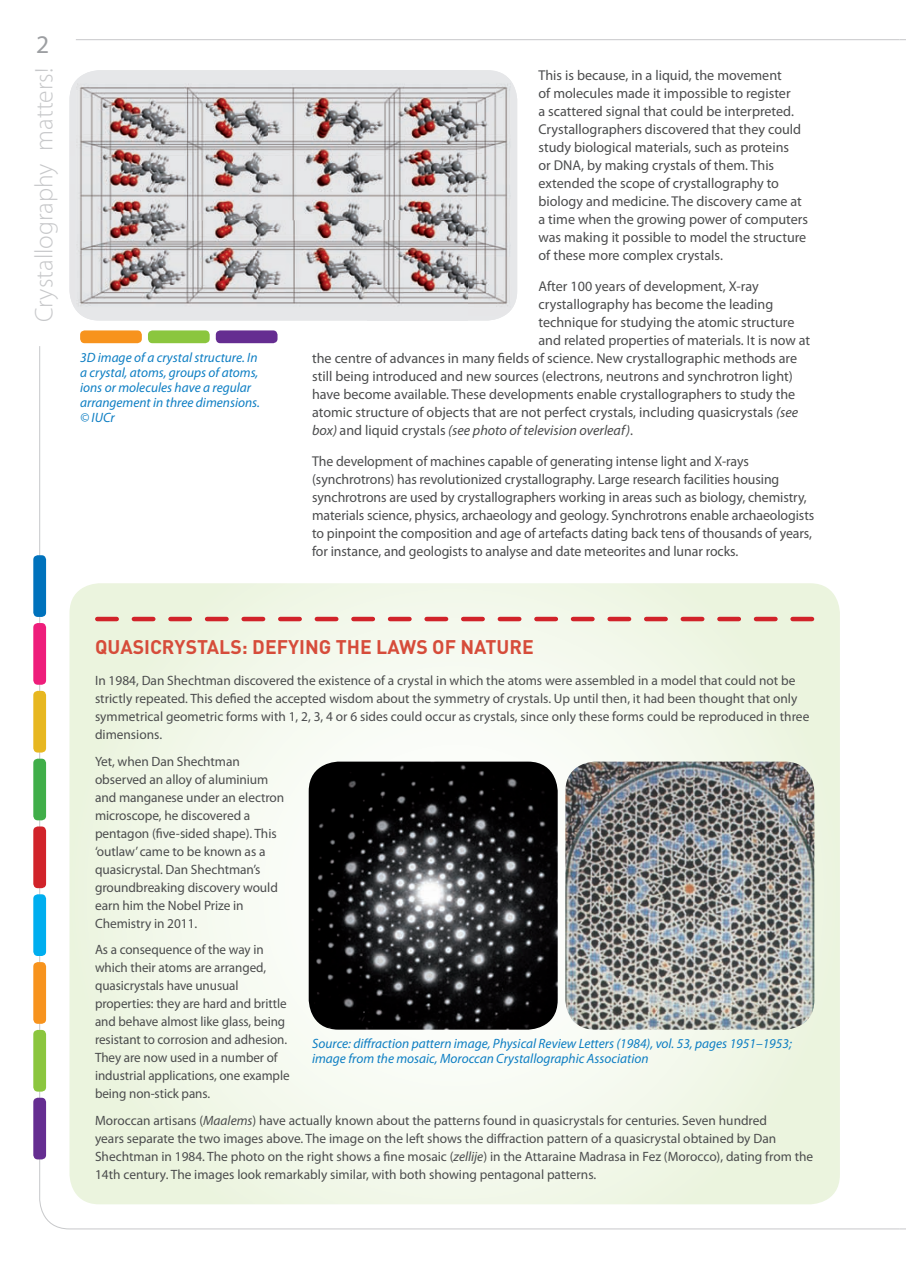
<style>
.page{position:relative;width:906px;height:1275px;background:#fff}
.page>*{position:absolute;margin:0;border:0;box-sizing:border-box;transform-origin:0 0}
.t1{font:300 25.5px "Myriad Pro";color:#c7c8ca}
.t2{font:25.5px "Myriad Pro";color:#9d9fa2}
.t3{font:700 19.5px "DIN";color:#d64c3a}
.t4{font:14.25px/18px "Myriad Pro";color:#4b4c4d}
.t5{font:italic 14.25px "Myriad Pro";color:#4b4c4d}
.t6{font:13.5px/18px "Myriad Pro";color:#4b4c4d}
.t7{font:italic 13.5px/15px "Myriad Pro";color:#0d7ec3}
.s1{font-style:italic}
.s2{font-style:normal}
</style>
<div class="page">
<hr style="left:76px;top:39px;width:823px;height:1px;background:#c7c8ca">
<svg style="left:69px;top:583px;width:770px;height:621px"></svg>
<svg style="left:97px;top:616px;width:714px;height:5px;background:#de8480"></svg>
<img style="left:565px;top:761px;width:249px;height:268px">
<img style="left:308px;top:761px;width:249px;height:268px">
<img style="left:69px;top:70px;width:448px;height:250px">
<div style="left:216px;top:330px;width:61px;height:13px;background:#652d91;border-radius:4px"></div>
<div style="left:148px;top:330px;width:61px;height:13px;background:#8bc63e;border-radius:4px"></div>
<div style="left:80px;top:330px;width:62px;height:13px;background:#f7931d;border-radius:4px"></div>
<div style="left:33px;top:1097px;width:13px;height:62px;background:#652d91;border-radius:4px"></div>
<div style="left:33px;top:1029px;width:13px;height:62px;background:#8bc63e;border-radius:4px"></div>
<div style="left:33px;top:961px;width:13px;height:62px;background:#f7931d;border-radius:4px"></div>
<div style="left:33px;top:894px;width:13px;height:61px;background:#00aeef;border-radius:4px"></div>
<div style="left:33px;top:758px;width:13px;height:62px;background:#40ae49;border-radius:4px"></div>
<div style="left:33px;top:826px;width:13px;height:62px;background:#d1232a;border-radius:4px"></div>
<div style="left:33px;top:690px;width:13px;height:62px;background:#e7b720;border-radius:4px"></div>
<div style="left:33px;top:623px;width:13px;height:61px;background:#ee1e7b;border-radius:4px"></div>
<div style="left:33px;top:555px;width:13px;height:62px;background:#0072bc;border-radius:4px"></div>
<h1 class="t2" style="left:36px;top:29px;width:15px">2</h1>
<h1 class="t1" style="left:28px;top:322px;width:256px;rotate:-90deg">Crystallography matters!</h1>
<p class="t7" style="left:80px;top:350px;width:181px">3D image of a crystal structure. In a crystal, atoms, groups of atoms, ions or molecules have a regular arrangement in three dimensions. © IUCr</p>
<p class="t4" style="left:538px;top:66px;width:271px">This is because, in a liquid, the movement<br>of molecules made it impossible to register<br>a scattered signal that could be interpreted.<br>Crystallographers discovered that they could study biological materials, such as proteins<br>or DNA, by making crystals of them. This extended the scope of crystallography to biology and medicine. The discovery came at a time when the growing power of computers was making it possible to model the structure of these more complex crystals.</p>
<p class="t4" style="left:538px;top:277px;width:222px">After 100 years of development, X-ray</p>
<p class="t4" style="left:538px;top:295px;width:236px">crystallography has become the leading</p>
<p class="t4" style="left:538px;top:313px;width:257px">technique for studying the atomic structure</p>
<p class="t4" style="left:538px;top:331px;width:273px">and related properties of materials. It is now at</p>
<p class="t4" style="left:312px;top:349px;width:486px">the centre of advances in many fields of science. New crystallographic methods are</p>
<p class="t4" style="left:312px;top:367px;width:482px">still being introduced and new sources (electrons, neutrons and synchrotron light)</p>
<p class="t4" style="left:312px;top:385px;width:484px">have become available. These developments enable crystallographers to study the</p>
<p class="t4" style="left:312px;top:403px;width:487px">atomic structure of objects that are not perfect crystals, including quasicrystals <span class="s1">(see</span></p>
<p class="t5" style="left:312px;top:421px;width:322px">box) <span class="s2">and liquid crystals</span> (see photo of television overleaf)<span class="s2">.</span></p>
<p class="t4" style="left:312px;top:452px;width:503px">The development of machines capable of generating intense light and X-rays (synchrotrons) has revolutionized crystallography. Large research facilities housing synchrotrons are used by crystallographers working in areas such as biology, chemistry, materials science, physics, archaeology and geology. Synchrotrons enable archaeologists to pinpoint the composition and age of artefacts dating back tens of thousands of years, for instance, and geologists to analyse and date meteorites and lunar rocks.</p>
<h2 class="t3" style="left:95px;top:634px;width:440px">QUASICRYSTALS: DEFYING THE LAWS OF NATURE</h2>
<p class="t6" style="left:95px;top:671px;width:715px">In 1984, Dan Shechtman discovered the existence of a crystal in which the atoms were assembled in a model that could not be strictly repeated. This defied the accepted wisdom about the symmetry of crystals. Up until then, it had been thought that only symmetrical geometric forms with 1, 2, 3, 4 or 6 sides could occur as crystals, since only these forms could be reproduced in three dimensions.</p>
<p class="t6" style="left:95px;top:751px;width:191px">Yet, when Dan Shechtman observed an alloy of aluminium and manganese under an electron microscope, he discovered a pentagon (five-sided shape). This ‘outlaw’ came to be known as a quasicrystal. Dan Shechtman’s groundbreaking discovery would earn him the Nobel Prize in<br>Chemistry in 2011.</p>
<p class="t6" style="left:95px;top:940px;width:196px">As a consequence of the way in which their atoms are arranged, quasicrystals have unusual properties: they are hard and brittle and behave almost like glass, being resistant to corrosion and adhesion.<br>They are now used in a number of industrial applications, one example being non-stick pans.</p>
<p class="t6" style="left:95px;top:1110px;width:719px">Moroccan artisans (<span class="s1">Maalems</span>) have actually known about the patterns found in quasicrystals for centuries. Seven hundred<br>years separate the two images above. The image on the left shows the diffraction pattern of a quasicrystal obtained by Dan Shechtman in 1984. The photo on the right shows a fine mosaic (<span class="s1">zellije</span>) in the Attaraine Madrasa in Fez (Morocco), dating from the 14th century. The images look remarkably similar, with both showing pentagonal patterns.</p>
<p class="t7" style="left:312px;top:1035px;width:481px">Source: diffraction pattern image, Physical Review Letters (1984), vol. 53, pages 1951–1953; image from the mosaic, Moroccan Crystallographic Association</p>
</div>
